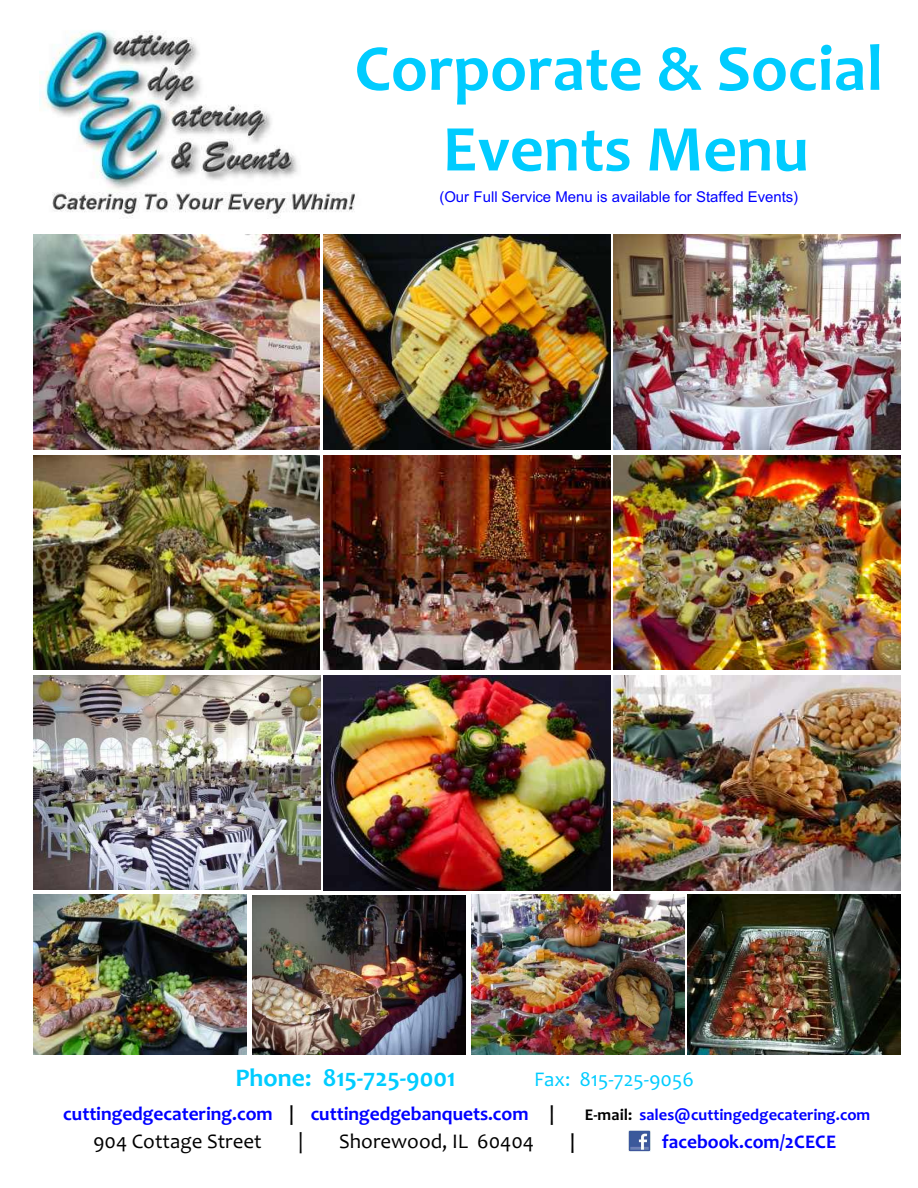
<style>
.page{position:relative;width:918px;height:1188px;background:#fff}
.page>*{position:absolute;margin:0;border:0;box-sizing:border-box;transform-origin:0 0}
.t1{font:700 66px/80.7px "Candara";color:#0cf;text-align:center}
.t2{font:700 25.5px "Candara";color:#0cf}
.t3{font:21px "Candara";color:#000}
.t4{font:21px "Candara";color:#0cf}
.t5{font:700 19.5px "Candara";color:#00f}
.t6{font:700 19.5px "Candara";color:#000}
.t7{font:15px "Arial";color:#00f}
.s1{color:#000}
.s2{font-size:16.5px;color:#000}
.s3{font-size:16.5px}
</style>
<div class="page">
<img style="left:39px;top:30px;width:316px;height:188px">
<img style="left:629px;top:1130px;width:21px;height:22px">
<img style="left:324px;top:235px;width:286px;height:215px">
<img style="left:34px;top:235px;width:286px;height:215px">
<img style="left:324px;top:455px;width:286px;height:215px">
<img style="left:471px;top:895px;width:213px;height:159px">
<img style="left:34px;top:895px;width:213px;height:159px">
<img style="left:614px;top:675px;width:286px;height:215px">
<img style="left:324px;top:675px;width:286px;height:216px">
<img style="left:253px;top:895px;width:213px;height:160px">
<img style="left:687px;top:895px;width:213px;height:160px">
<img style="left:34px;top:676px;width:286px;height:214px">
<img style="left:614px;top:235px;width:286px;height:214px">
<img style="left:614px;top:455px;width:286px;height:215px">
<img style="left:34px;top:455px;width:286px;height:215px">
<h1 class="t1" style="left:355px;top:35px;width:530px">Corporate &amp; Social<br>Events Menu</h1>
<p class="t7" style="left:439px;top:191px;width:360px">(Our Full Service Menu is available for Staffed Events)</p>
<h2 class="t2" style="left:235px;top:1068px;width:222px">Phone: 815-725-9001</h2>
<p class="t4" style="left:534px;top:1071px;width:161px">Fax: 815-725-9056</p>
<p class="t5" style="left:63px;top:1106px;width:809px">cuttingedgecatering.com <span class="s1">|</span> cuttingedgebanquets.com <span class="s1">|</span> <span class="s2">E-mail:</span> <span class="s3">sales@cuttingedgecatering.com</span></p>
<p class="t3" style="left:93px;top:1132px;width:170px">904 Cottage Street</p>
<p class="t3" style="left:298px;top:1132px;width:7px">|</p>
<p class="t3" style="left:339px;top:1132px;width:196px">Shorewood, IL 60404</p>
<p class="t6" style="left:570px;top:1134px;width:6px">|</p>
<p class="t5" style="left:662px;top:1134px;width:176px">facebook.com/2CECE</p>
</div>
